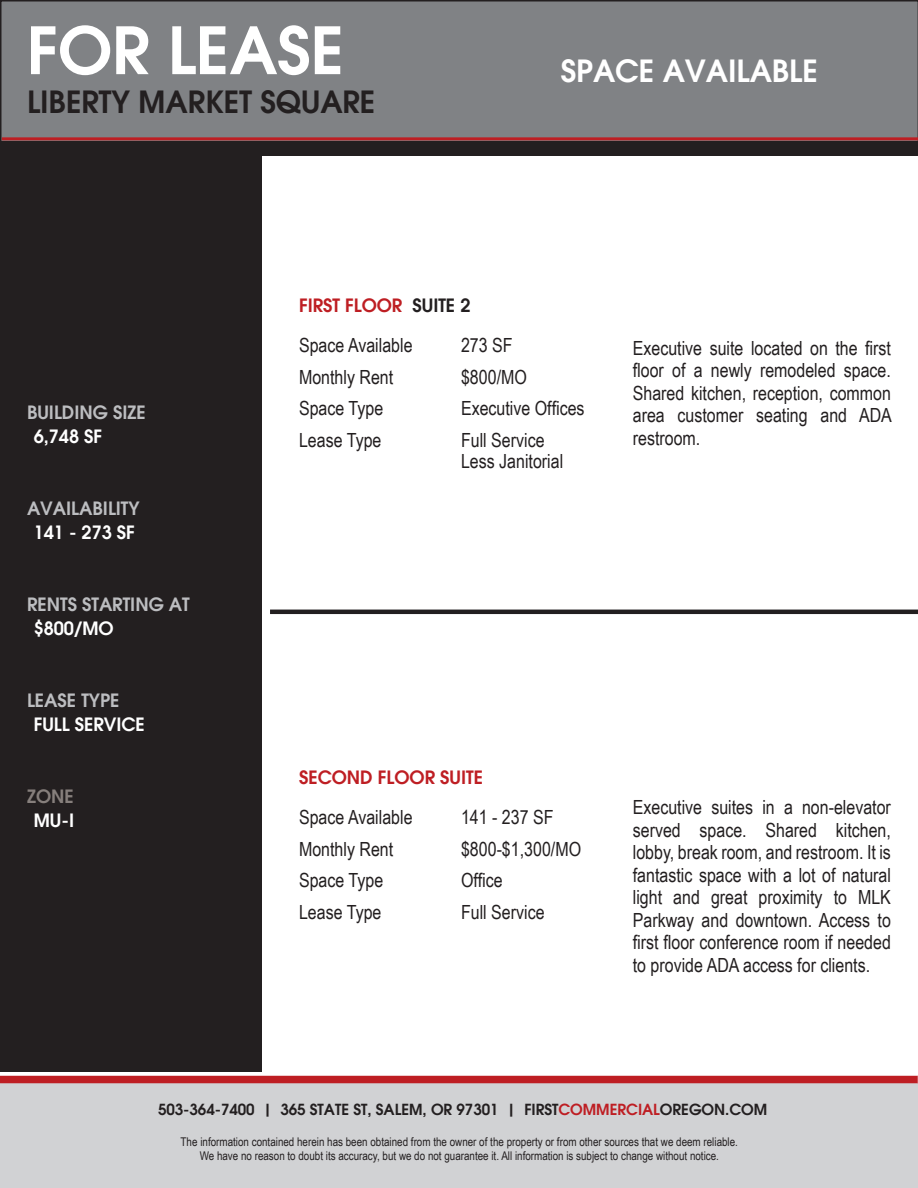
<style>
.page{position:relative;width:918px;height:1188px;background:#fff}
.page>*{position:absolute;margin:0;border:0;box-sizing:border-box;transform-origin:0 0}
.t1{font:600 64.5px "Avant Garde";color:#fff}
.t2{font:600 30px "Avant Garde";color:#231f20}
.t3{font:600 30px "Avant Garde";color:#fff}
.t4{font:19.5px/22.5px "Arial Narrow";color:#231f20;text-align:justify}
.t5{font:600 18px "Avant Garde";color:#bcbdc0}
.t6{font:600 18px "Avant Garde";color:#fff}
.t7{font:600 18px "Avant Garde";color:#be1e23}
.t8{font:600 18px "Avant Garde";color:#867f7c}
.t9{font:600 15px "Avant Garde";color:#231f20}
.t10{font:12px "Arial Narrow";color:#231f20}
.s1{color:#231f20}
.s2{color:#be1e23}
</style>
<div class="page">
<div style="left:0;top:145px;width:261px;height:927px;background:#231f20"></div>
<div style="left:0;top:0;width:918px;height:141px;background:#808285"></div>
<div style="left:0;top:141px;width:918px;height:15px;background:#231f20"></div>
<hr style="left:2px;top:137px;width:916px;height:3px;background:#be1e23">
<div style="left:0;top:1083px;width:918px;height:105px;background:#d1d2d4"></div>
<div style="left:0;top:1076px;width:918px;height:7px;background:#be1e23"></div>
<hr style="left:270px;top:610px;width:648px;height:4px;background:#231f20">
<p class="t1" style="left:27px;top:8px;width:319px">FOR LEASE</p>
<p class="t2" style="left:27px;top:83px;width:350px">LIBERTY MARKET SQUARE</p>
<p class="t3" style="left:561px;top:51px;width:259px">SPACE AVAILABLE</p>
<p class="t5" style="left:27px;top:400px;width:120px">BUILDING SIZE</p>
<p class="t6" style="left:34px;top:424px;width:70px">6,748 SF</p>
<p class="t5" style="left:27px;top:496px;width:114px">AVAILABILITY</p>
<p class="t6" style="left:34px;top:520px;width:103px">141 - 273 SF</p>
<p class="t5" style="left:27px;top:592px;width:164px">RENTS STARTING AT</p>
<p class="t6" style="left:34px;top:616px;width:81px">$800/MO</p>
<p class="t5" style="left:27px;top:688px;width:94px">LEASE TYPE</p>
<p class="t6" style="left:34px;top:712px;width:113px">FULL SERVICE</p>
<p class="t8" style="left:27px;top:784px;width:48px">ZONE</p>
<p class="t6" style="left:34px;top:808px;width:42px">MU-I</p>
<p class="t7" style="left:299px;top:293px;width:173px">FIRST FLOOR <span class="s1">SUITE 2</span></p>
<p class="t4" style="left:299px;top:333px;width:115px">Space Available</p>
<p class="t4" style="left:461px;top:333px;width:53px">273 SF</p>
<p class="t4" style="left:299px;top:365px;width:96px">Monthly Rent</p>
<p class="t4" style="left:461px;top:365px;width:67px">$800/MO</p>
<p class="t4" style="left:299px;top:396px;width:86px">Space Type</p>
<p class="t4" style="left:461px;top:396px;width:125px">Executive Offices</p>
<p class="t4" style="left:299px;top:428px;width:84px">Lease Type</p>
<p class="t4" style="left:461px;top:428px;width:104px;line-height:21px">Full Service<br>Less Janitorial</p>
<p class="t4" style="left:633px;top:336px;width:261px">Executive suite located on the first floor of a newly remodeled space.<br>Shared kitchen, reception, common area customer seating and ADA restroom.</p>
<p class="t7" style="left:299px;top:765px;width:185px">SECOND FLOOR SUITE</p>
<p class="t4" style="left:299px;top:805px;width:115px">Space Available</p>
<p class="t4" style="left:461px;top:805px;width:94px">141 - 237 SF</p>
<p class="t4" style="left:299px;top:837px;width:96px">Monthly Rent</p>
<p class="t4" style="left:461px;top:837px;width:122px">$800-$1,300/MO</p>
<p class="t4" style="left:299px;top:868px;width:86px">Space Type</p>
<p class="t4" style="left:461px;top:868px;width:43px">Office</p>
<p class="t4" style="left:299px;top:900px;width:84px">Lease Type</p>
<p class="t4" style="left:461px;top:900px;width:85px">Full Service</p>
<p class="t4" style="left:633px;top:795px;width:260px">Executive suites in a non-elevator served space. Shared kitchen, lobby, break room, and restroom. It is fantastic space with a lot of natural light and great proximity to MLK Parkway and downtown. Access to first floor conference room if needed to provide ADA access for clients.</p>
<p class="t9" style="left:158px;top:1099px;width:611px">503-364-7400 | 365 STATE ST, SALEM, OR 97301 | FIRST<span class="s2">COMMERCIAL</span>OREGON.COM</p>
<p class="t10" style="left:181px;top:1133px;width:559px">The information contained herein has been obtained from the owner of the property or from other sources that we deem reliable.</p>
<p class="t10" style="left:200px;top:1147px;width:521px">We have no reason to doubt its accuracy, but we do not guarantee it. All information is subject to change without notice.</p>
</div>
